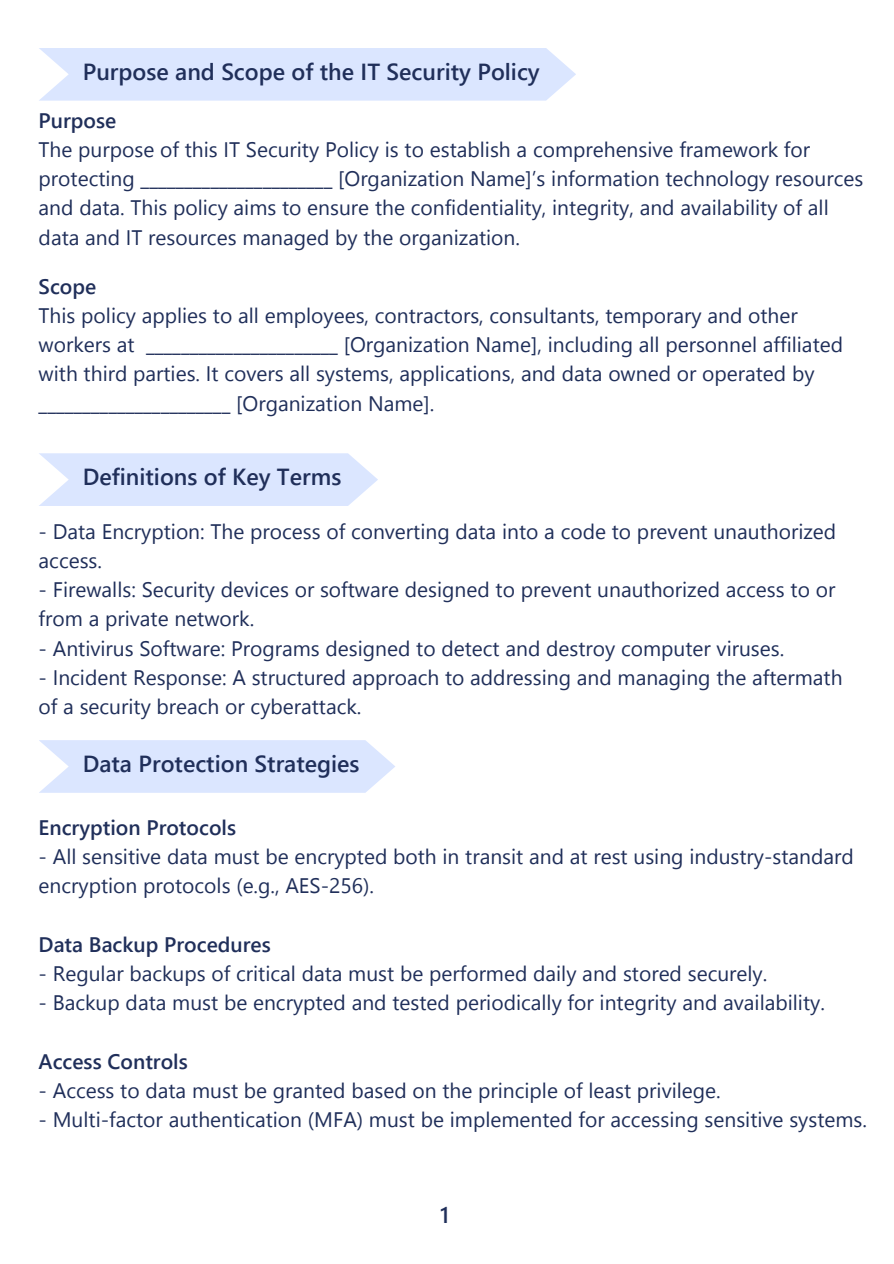
<style>
.page{position:relative;width:894px;height:1264px;background:#fff}
.page>*{position:absolute;margin:0;border:0;box-sizing:border-box;transform-origin:0 0}
.t1{font:600 23.25px "Segoe UI";color:#202f5a}
.t2{font:600 22.5px "Segoe UI";color:#202f5a}
.t3{font:21px/29.2px "Segoe UI";color:#202f5a}
.t4{font:600 21px "Segoe UI";color:#202f5a}
</style>
<div class="page">
<svg style="left:39px;top:48px;width:537px;height:53px;background:#dde7ff"></svg>
<svg style="left:39px;top:453px;width:339px;height:53px;background:#dee8ff"></svg>
<svg style="left:39px;top:740px;width:356px;height:52px;background:#dee8ff"></svg>
<p class="t1" style="left:83px;top:55px;width:458px">Purpose and Scope of the IT Security Policy</p>
<p class="t4" style="left:39px;top:105px;width:79px">Purpose</p>
<p class="t3" style="left:39px;top:134px;width:825px">The purpose of this IT Security Policy is to establish a comprehensive framework for protecting ______________________ [Organization Name]’s information technology resources and data. This policy aims to ensure the confidentiality, integrity, and availability of all data and IT resources managed by the organization.</p>
<p class="t4" style="left:39px;top:271px;width:59px">Scope</p>
<p class="t3" style="left:39px;top:299px;width:805px">This policy applies to all employees, contractors, consultants, temporary and other workers at ______________________ [Organization Name], including all personnel affiliated with third parties. It covers all systems, applications, and data owned or operated by ______________________ [Organization Name].</p>
<p class="t1" style="left:83px;top:460px;width:260px">Definitions of Key Terms</p>
<p class="t3" style="left:39px;top:515px;width:799px">- Data Encryption: The process of converting data into a code to prevent unauthorized access.</p>
<p class="t3" style="left:39px;top:573px;width:798px">- Firewalls: Security devices or software designed to prevent unauthorized access to or from a private network.</p>
<p class="t3" style="left:39px;top:632px;width:747px">- Antivirus Software: Programs designed to detect and destroy computer viruses.</p>
<p class="t3" style="left:39px;top:661px;width:805px">- Incident Response: A structured approach to addressing and managing the aftermath of a security breach or cyberattack.</p>
<p class="t1" style="left:83px;top:746px;width:278px">Data Protection Strategies</p>
<p class="t4" style="left:39px;top:812px;width:199px">Encryption Protocols</p>
<p class="t3" style="left:39px;top:840px;width:816px">- All sensitive data must be encrypted both in transit and at rest using industry-standard encryption protocols (e.g., AES-256).</p>
<p class="t4" style="left:39px;top:929px;width:233px">Data Backup Procedures</p>
<p class="t3" style="left:39px;top:957px;width:730px">- Regular backups of critical data must be performed daily and stored securely.</p>
<p class="t3" style="left:39px;top:986px;width:787px">- Backup data must be encrypted and tested periodically for integrity and availability.</p>
<p class="t4" style="left:39px;top:1046px;width:151px">Access Controls</p>
<p class="t3" style="left:39px;top:1074px;width:683px">- Access to data must be granted based on the principle of least privilege.</p>
<p class="t3" style="left:39px;top:1103px;width:829px">- Multi-factor authentication (MFA) must be implemented for accessing sensitive systems.</p>
<p class="t2" style="left:440px;top:1198px;width:11px">1</p>
</div>
